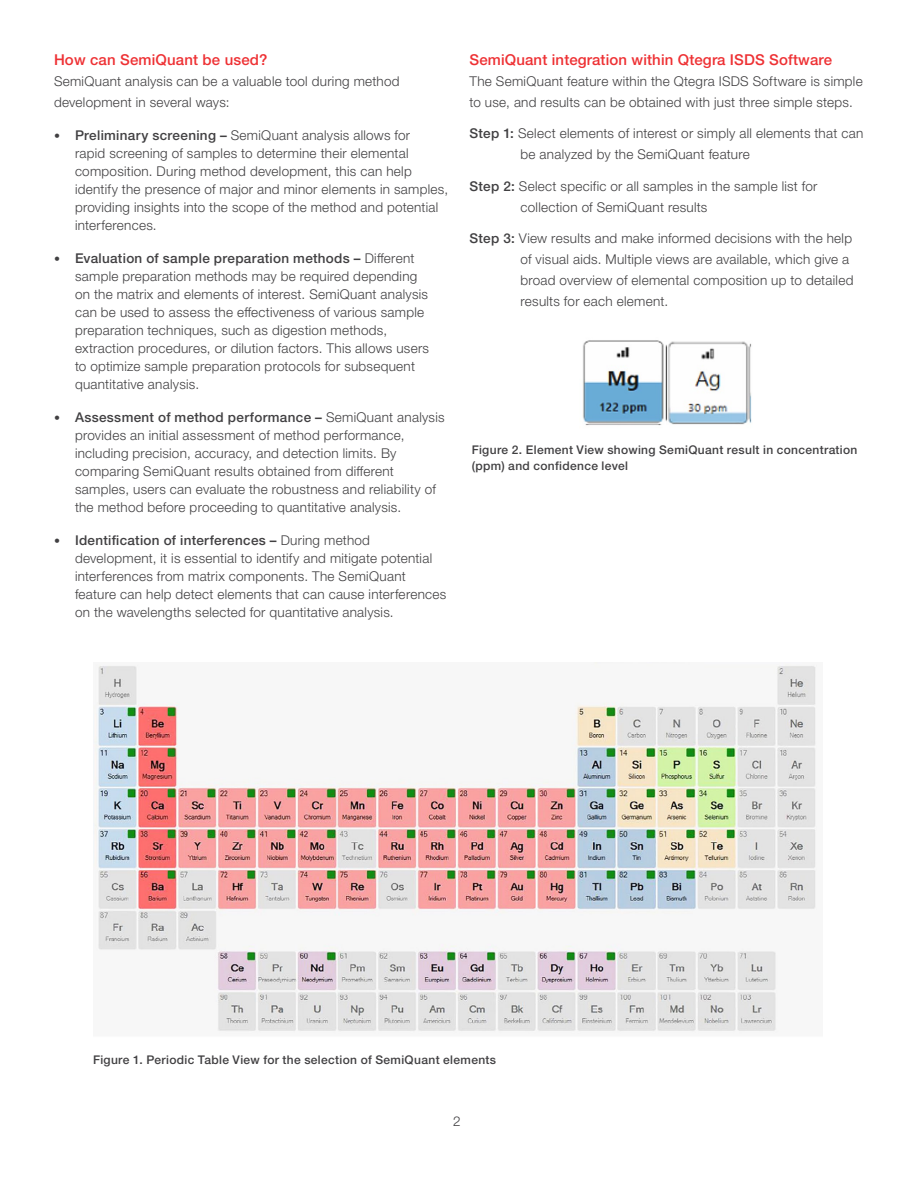
<style>
.page{position:relative;width:918px;height:1188px;background:#fff}
.page>*{position:absolute;margin:0;border:0;box-sizing:border-box;transform-origin:0 0}
.t1{font:500 15px "Helvetica Neue LTW1 G";letter-spacing:.01em;color:#ee3134}
.t2{font:300 13.5px/18px "Helvetica Neue LTW1 G";letter-spacing:.02em;color:#414042}
.t3{font:500 12px/15.8px "Helvetica Neue LTW1 G";letter-spacing:.03em;color:#414042}
.s1{font-weight:500;font-size:12px}
.s2{font-weight:500}
</style>
<div class="page">
<img style="left:582px;top:340px;width:170px;height:86px">
<img style="left:93px;top:662px;width:724px;height:370px">
<p class="t1" style="left:54px;top:50px;width:215px">How can SemiQuant be used?</p>
<p class="t2" style="left:54px;top:70px;width:347px;line-height:21px">SemiQuant analysis can be a valuable tool during method development in several ways:</p>
<p class="t2" style="left:75px;top:126px;width:375px;text-indent:-21px"><span class="s1">•</span> <span class="s2">Preliminary screening –</span> SemiQuant analysis allows for<br>rapid screening of samples to determine their elemental composition. During method development, this can help identify the presence of major and minor elements in samples, providing insights into the scope of the method and potential interferences.</p>
<p class="t2" style="left:75px;top:249px;width:356px;text-indent:-21px"><span class="s1">•</span> <span class="s2">Evaluation of sample preparation methods –</span> Different sample preparation methods may be required depending on the matrix and elements of interest. SemiQuant analysis can be used to assess the effectiveness of various sample preparation techniques, such as digestion methods, extraction procedures, or dilution factors. This allows users to optimize sample preparation protocols for subsequent quantitative analysis.</p>
<p class="t2" style="left:75px;top:408px;width:371px;text-indent:-21px"><span class="s1">•</span> <span class="s2">Assessment of method performance –</span> SemiQuant analysis provides an initial assessment of method performance, including precision, accuracy, and detection limits. By comparing SemiQuant results obtained from different samples, users can evaluate the robustness and reliability of the method before proceeding to quantitative analysis.</p>
<p class="t2" style="left:75px;top:531px;width:373px;text-indent:-21px"><span class="s1">•</span> <span class="s2">Identification of interferences –</span> During method development, it is essential to identify and mitigate potential interferences from matrix components. The SemiQuant feature can help detect elements that can cause interferences on the wavelengths selected for quantitative analysis.</p>
<p class="t1" style="left:470px;top:50px;width:364px">SemiQuant integration within Qtegra ISDS Software</p>
<p class="t2" style="left:470px;top:70px;width:395px;line-height:21px">The SemiQuant feature within the Qtegra ISDS Software is simple to use, and results can be obtained with just three simple steps.</p>
<p class="t2" style="left:521px;top:123px;width:344px;line-height:21px;text-indent:-51px"><span class="s2">Step 1:</span> Select elements of interest or simply all elements that can be analyzed by the SemiQuant feature</p>
<p class="t2" style="left:521px;top:175px;width:299px;line-height:21px;text-indent:-51px"><span class="s2">Step 2:</span> Select specific or all samples in the sample list for collection of SemiQuant results</p>
<p class="t2" style="left:521px;top:228px;width:334px;line-height:21px;text-indent:-51px"><span class="s2">Step 3:</span> View results and make informed decisions with the help of visual aids. Multiple views are available, which give a broad overview of elemental composition up to detailed results for each element.</p>
<p class="t3" style="left:472px;top:442px;width:387px">Figure 2. Element View showing SemiQuant result in concentration (ppm) and confidence level</p>
<p class="t3" style="left:93px;top:1052px;width:405px">Figure 1. Periodic Table View for the selection of SemiQuant elements</p>
<p class="t2" style="left:453px;top:1112px;width:9px">2</p>
</div>
